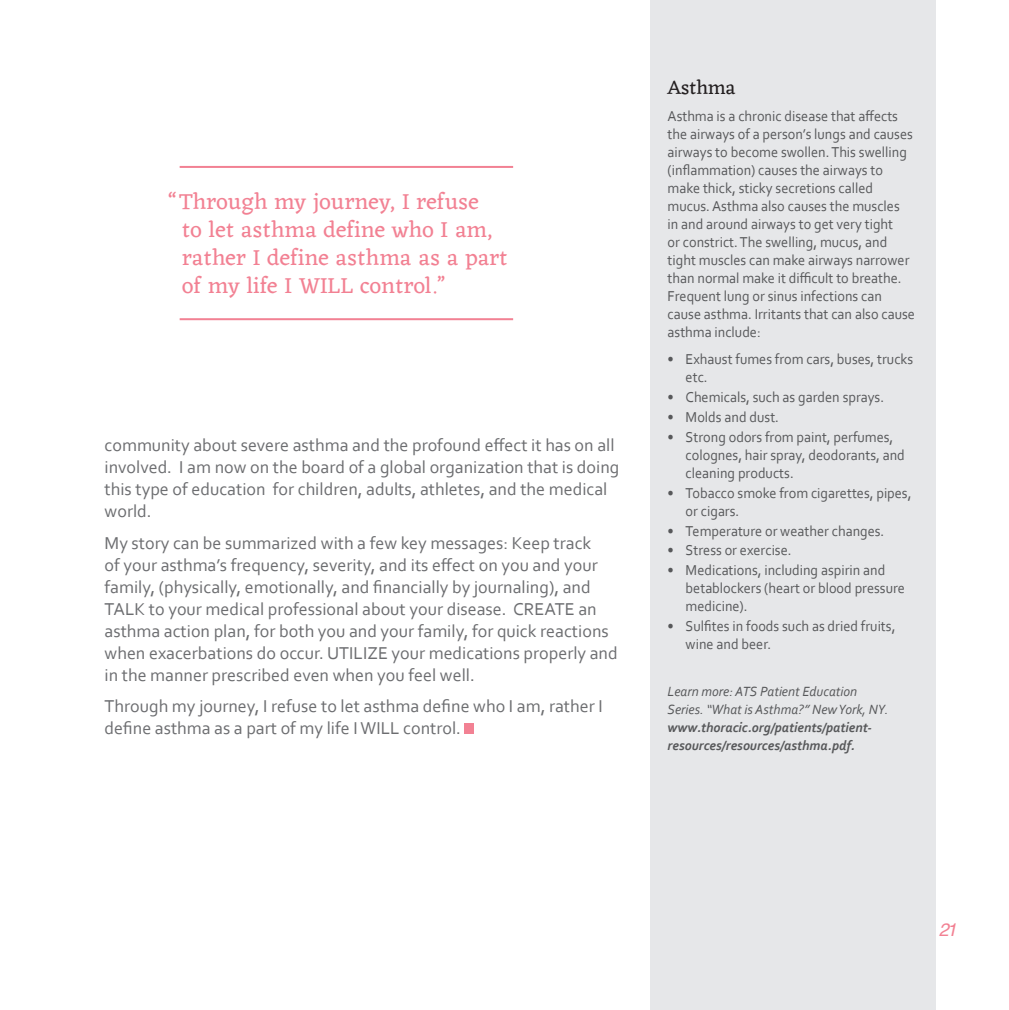
<style>
.page{position:relative;width:1009px;height:1010px;background:#fff}
.page>*{position:absolute;margin:0;border:0;box-sizing:border-box;transform-origin:0 0}
.t1{font:23px/28px "Eczar";letter-spacing:.015em;color:#f28193}
.t2{font:20px "Eczar";color:#231f20}
.t3{font:18px/22px "Corbel";color:#6c6d70}
.t4{font:italic 18px "Helvetica";color:#f28193}
.t5{font:15px/18px "Corbel";color:#57585a;scale:.95 1}
.t6{font:italic 700 14px/18px "Corbel";color:#57585a}
.s1{font-weight:400}
</style>
<div class="page">
<div style="left:464px;top:723px;width:10px;height:10px;background:#f28193"></div>
<div style="left:649px;top:0;width:286px;height:1009px;background:#e6e7e9"></div>
<hr style="left:179px;top:166px;width:334px;height:2px;background:#f28193">
<hr style="left:179px;top:318px;width:334px;height:2px;background:#f28193">
<p class="t1" style="left:182px;top:189px;width:327px;text-indent:-14px">“Through my journey, I refuse<br>to let asthma define who I am, rather I define asthma as a part of my life I WILL control.”</p>
<p class="t3" style="left:104px;top:434px;width:516px">community about severe asthma and the profound effect it has on all involved. I am now on the board of a global organization that is doing this type of education for children, adults, athletes, and the medical world.</p>
<p class="t3" style="left:104px;top:531px;width:514px">My story can be summarized with a few key messages: Keep track<br>of your asthma’s frequency, severity, and its effect on you and your family, (physically, emotionally, and financially by journaling), and TALK to your medical professional about your disease. CREATE an asthma action plan, for both you and your family, for quick reactions when exacerbations do occur. UTILIZE your medications properly and in the manner prescribed even when you feel well.</p>
<p class="t3" style="left:104px;top:694px;width:499px">Through my journey, I refuse to let asthma define who I am, rather I define asthma as a part of my life I WILL control.</p>
<p class="t2" style="left:667px;top:74px;width:69px">Asthma</p>
<p class="t5" style="left:667px;top:107px;width:262px">Asthma is a chronic disease that affects the airways of a person’s lungs and causes airways to become swollen. This swelling (inflammation) causes the airways to make thick, sticky secretions called mucus. Asthma also causes the muscles<br>in and around airways to get very tight<br>or constrict. The swelling, mucus, and tight muscles can make airways narrower than normal make it difficult to breathe.<br>Frequent lung or sinus infections can cause asthma. Irritants that can also cause asthma include:</p>
<p class="t5" style="left:685px;top:350px;width:241px;text-indent:-18px">• Exhaust fumes from cars, buses, trucks etc.</p>
<p class="t5" style="left:667px;top:388px;width:229px">• Chemicals, such as garden sprays.</p>
<p class="t5" style="left:667px;top:407px;width:119px">• Molds and dust.</p>
<p class="t5" style="left:685px;top:427px;width:232px;text-indent:-18px">• Strong odors from paint, perfumes, colognes, hair spray, deodorants, and cleaning products.</p>
<p class="t5" style="left:685px;top:483px;width:239px;text-indent:-18px">• Tobacco smoke from cigarettes, pipes, or cigars.</p>
<p class="t5" style="left:667px;top:521px;width:229px">• Temperature or weather changes.</p>
<p class="t5" style="left:667px;top:541px;width:132px">• Stress or exercise.</p>
<p class="t5" style="left:685px;top:560px;width:232px;text-indent:-18px">• Medications, including aspirin and betablockers (heart or blood pressure medicine).</p>
<p class="t5" style="left:685px;top:616px;width:222px;text-indent:-18px">• Sulfites in foods such as dried fruits, wine and beer.</p>
<p class="t6" style="left:667px;top:681px;width:222px"><span class="s1">Learn more: ATS Patient Education Series. “What is Asthma?” New York, NY. </span>www.thoracic.org/patients/patient&shy;resources/resources/asthma.pdf.</p>
<p class="t4" style="left:938px;top:915px;width:20px">21</p>
</div>
